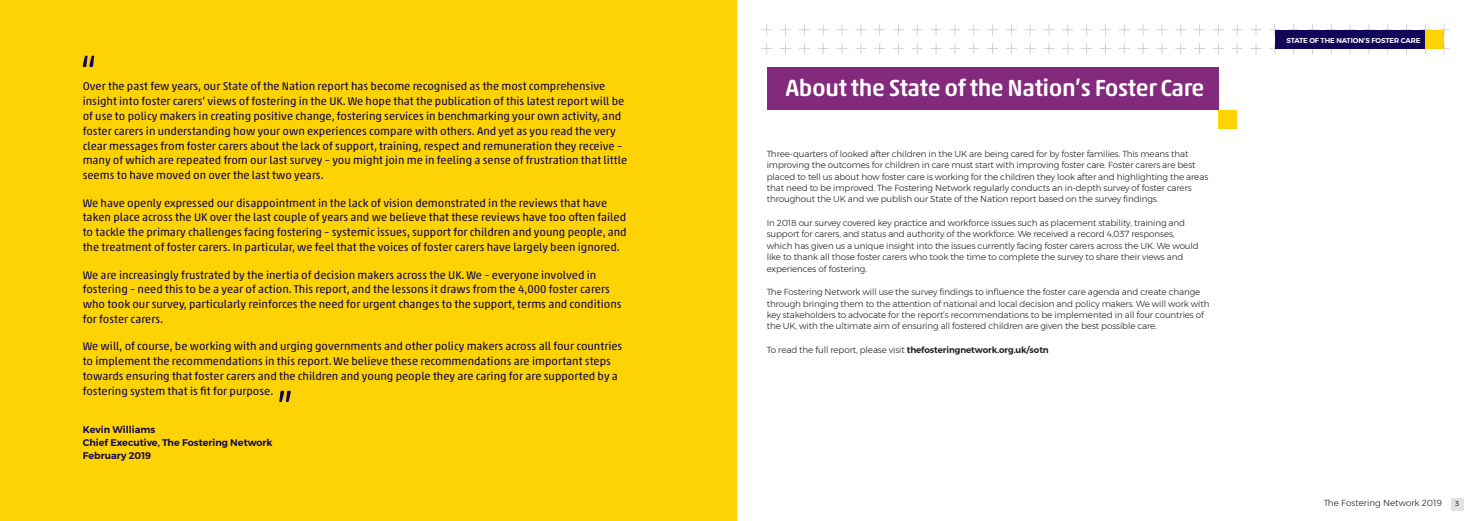
<style>
.page{position:relative;width:1474px;height:521px;background:#fff}
.page>*{position:absolute;margin:0;border:0;box-sizing:border-box;transform-origin:0 0}
.t1{font:500 23.62px "Akko Rounded Pro";letter-spacing:-.02em;color:#fff}
.t2{font:11.38px/14.9px "Akko Rounded Pro";color:#110658}
.t3{font:600 9.62px/13.1px "Montserrat";color:#110658}
.t4{font:300 8.75px/11.4px "Montserrat";letter-spacing:-.01em;color:#231f20}
.t5{font:600 7px "Montserrat";letter-spacing:-.01em;color:#fff}
.t6{font:7px "Montserrat";color:#231f20}
.s1{font-weight:600}
</style>
<div class="page">
<svg style="left:761px;top:25px;width:11px;height:10px"></svg>
<svg style="left:780px;top:25px;width:10px;height:10px"></svg>
<svg style="left:799px;top:25px;width:10px;height:10px"></svg>
<svg style="left:818px;top:25px;width:10px;height:10px"></svg>
<svg style="left:836px;top:25px;width:11px;height:10px"></svg>
<svg style="left:855px;top:25px;width:11px;height:10px"></svg>
<svg style="left:874px;top:25px;width:10px;height:10px"></svg>
<svg style="left:893px;top:25px;width:10px;height:10px"></svg>
<svg style="left:912px;top:25px;width:10px;height:10px"></svg>
<svg style="left:931px;top:25px;width:10px;height:10px"></svg>
<svg style="left:949px;top:25px;width:11px;height:10px"></svg>
<svg style="left:968px;top:25px;width:10px;height:10px"></svg>
<svg style="left:987px;top:25px;width:10px;height:10px"></svg>
<svg style="left:1006px;top:25px;width:10px;height:10px"></svg>
<svg style="left:1025px;top:25px;width:10px;height:10px"></svg>
<svg style="left:1043px;top:25px;width:11px;height:10px"></svg>
<svg style="left:1062px;top:25px;width:11px;height:10px"></svg>
<svg style="left:1081px;top:25px;width:10px;height:10px"></svg>
<svg style="left:1100px;top:25px;width:10px;height:10px"></svg>
<svg style="left:1119px;top:25px;width:10px;height:10px"></svg>
<svg style="left:1137px;top:25px;width:11px;height:10px"></svg>
<svg style="left:1156px;top:25px;width:11px;height:10px"></svg>
<svg style="left:1175px;top:25px;width:10px;height:10px"></svg>
<svg style="left:1194px;top:25px;width:10px;height:10px"></svg>
<svg style="left:1213px;top:25px;width:10px;height:10px"></svg>
<svg style="left:1231px;top:25px;width:11px;height:10px"></svg>
<svg style="left:1250px;top:25px;width:11px;height:10px"></svg>
<svg style="left:1269px;top:25px;width:10px;height:6px"></svg>
<svg style="left:1288px;top:25px;width:10px;height:5px"></svg>
<svg style="left:1307px;top:25px;width:10px;height:5px"></svg>
<svg style="left:1326px;top:25px;width:10px;height:5px"></svg>
<svg style="left:1344px;top:25px;width:11px;height:5px"></svg>
<svg style="left:1363px;top:25px;width:10px;height:5px"></svg>
<svg style="left:1382px;top:25px;width:10px;height:5px"></svg>
<svg style="left:1401px;top:25px;width:10px;height:5px"></svg>
<svg style="left:1420px;top:25px;width:10px;height:5px"></svg>
<svg style="left:1438px;top:25px;width:11px;height:10px"></svg>
<svg style="left:761px;top:43px;width:11px;height:11px"></svg>
<svg style="left:780px;top:43px;width:10px;height:11px"></svg>
<svg style="left:799px;top:43px;width:10px;height:11px"></svg>
<svg style="left:818px;top:43px;width:10px;height:11px"></svg>
<svg style="left:836px;top:43px;width:11px;height:11px"></svg>
<svg style="left:855px;top:43px;width:11px;height:11px"></svg>
<svg style="left:874px;top:43px;width:10px;height:11px"></svg>
<svg style="left:893px;top:43px;width:10px;height:11px"></svg>
<svg style="left:912px;top:43px;width:10px;height:11px"></svg>
<svg style="left:931px;top:43px;width:10px;height:11px"></svg>
<svg style="left:949px;top:43px;width:11px;height:11px"></svg>
<svg style="left:968px;top:43px;width:10px;height:11px"></svg>
<svg style="left:987px;top:43px;width:10px;height:11px"></svg>
<svg style="left:1006px;top:43px;width:10px;height:11px"></svg>
<svg style="left:1025px;top:43px;width:10px;height:11px"></svg>
<svg style="left:1043px;top:43px;width:11px;height:11px"></svg>
<svg style="left:1062px;top:43px;width:11px;height:11px"></svg>
<svg style="left:1081px;top:43px;width:10px;height:11px"></svg>
<svg style="left:1100px;top:43px;width:10px;height:11px"></svg>
<svg style="left:1119px;top:43px;width:10px;height:11px"></svg>
<svg style="left:1137px;top:43px;width:11px;height:11px"></svg>
<svg style="left:1156px;top:43px;width:11px;height:11px"></svg>
<svg style="left:1175px;top:43px;width:10px;height:11px"></svg>
<svg style="left:1194px;top:43px;width:10px;height:11px"></svg>
<svg style="left:1213px;top:43px;width:10px;height:11px"></svg>
<svg style="left:1231px;top:43px;width:11px;height:11px"></svg>
<svg style="left:1250px;top:43px;width:11px;height:11px"></svg>
<svg style="left:1269px;top:48px;width:7px;height:6px"></svg>
<svg style="left:1443px;top:43px;width:6px;height:11px"></svg>
<div style="left:0;top:0;width:737px;height:521px;background:#fed304"></div>
<div style="left:766px;top:67px;width:452px;height:43px;background:#832a7c"></div>
<div style="left:1218px;top:110px;width:19px;height:19px;background:#fed304"></div>
<svg style="left:83px;top:56px;width:11px;height:11px"></svg>
<svg style="left:279px;top:391px;width:12px;height:11px"></svg>
<div style="left:1274px;top:30px;width:151px;height:19px;background:#110658"></div>
<div style="left:1425px;top:30px;width:19px;height:19px;background:#fed304"></div>
<div style="left:1450px;top:498px;width:13px;height:12px;background:#dfe2e5"></div>
<p class="t2" style="left:83px;top:79px;width:546px">Over the past few years, our State of the Nation report has become recognised as the most comprehensive insight into foster carers’ views of fostering in the UK. We hope that the publication of this latest report will be of use to policy makers in creating positive change, fostering services in benchmarking your own activity, and foster carers in understanding how your own experiences compare with others. And yet as you read the very clear messages from foster carers about the lack of support, training, respect and remuneration they receive – many of which are repeated from our last survey – you might join me in feeling a sense of frustration that little seems to have moved on over the last two years.</p>
<p class="t2" style="left:83px;top:195px;width:545px">We have openly expressed our disappointment in the lack of vision demonstrated in the reviews that have taken place across the UK over the last couple of years and we believe that these reviews have too often failed to tackle the primary challenges facing fostering – systemic issues, support for children and young people, and the treatment of foster carers. In particular, we feel that the voices of foster carers have largely been ignored.</p>
<p class="t2" style="left:83px;top:267px;width:540px">We are increasingly frustrated by the inertia of decision makers across the UK. We – everyone involved in fostering – need this to be a year of action. This report, and the lessons it draws from the 4,000 foster carers who took our survey, particularly reinforces the need for urgent changes to the support, terms and conditions for foster carers.</p>
<p class="t2" style="left:83px;top:339px;width:541px">We will, of course, be working with and urging governments and other policy makers across all four countries to implement the recommendations in this report. We believe these recommendations are important steps towards ensuring that foster carers and the children and young people they are caring for are supported by a fostering system that is fit for purpose.</p>
<p class="t3" style="left:83px;top:423px;width:191px">Kevin Williams<br>Chief Executive, The Fostering Network<br>February 2019</p>
<h1 class="t1" style="left:785px;top:73px;width:420px">About the State of the Nation’s Foster Care</h1>
<p class="t4" style="left:766px;top:148px;width:443px">Three-quarters of looked after children in the UK are being cared for by foster families. This means that improving the outcomes for children in care must start with improving foster care. Foster carers are best placed to tell us about how foster care is working for the children they look after and highlighting the areas that need to be improved. The Fostering Network regularly conducts an in-depth survey of foster carers throughout the UK and we publish our State of the Nation report based on the survey findings.</p>
<p class="t4" style="left:766px;top:217px;width:433px">In 2018 our survey covered key practice and workforce issues such as placement stability, training and support for carers, and status and authority of the workforce. We received a record 4,037 responses, which has given us a unique insight into the issues currently facing foster carers across the UK. We would like to thank all those foster carers who took the time to complete the survey to share their views and experiences of fostering.</p>
<p class="t4" style="left:766px;top:286px;width:444px">The Fostering Network will use the survey findings to influence the foster care agenda and create change through bringing them to the attention of national and local decision and policy makers. We will work with key stakeholders to advocate for the report’s recommendations to be implemented in all four countries of the UK, with the ultimate aim of ensuring all fostered children are given the best possible care.</p>
<p class="t4" style="left:766px;top:344px;width:283px">To read the full report, please visit <span class="s1">thefosteringnetwork.org.uk/sotn</span></p>
<p class="t5" style="left:1286px;top:35px;width:136px">STATE OF THE NATION’S FOSTER CARE</p>
<p class="t4" style="left:1323px;top:497px;width:120px">The Fostering Network 2019</p>
<p class="t6" style="left:1454px;top:498px;width:6px">3</p>
</div>
